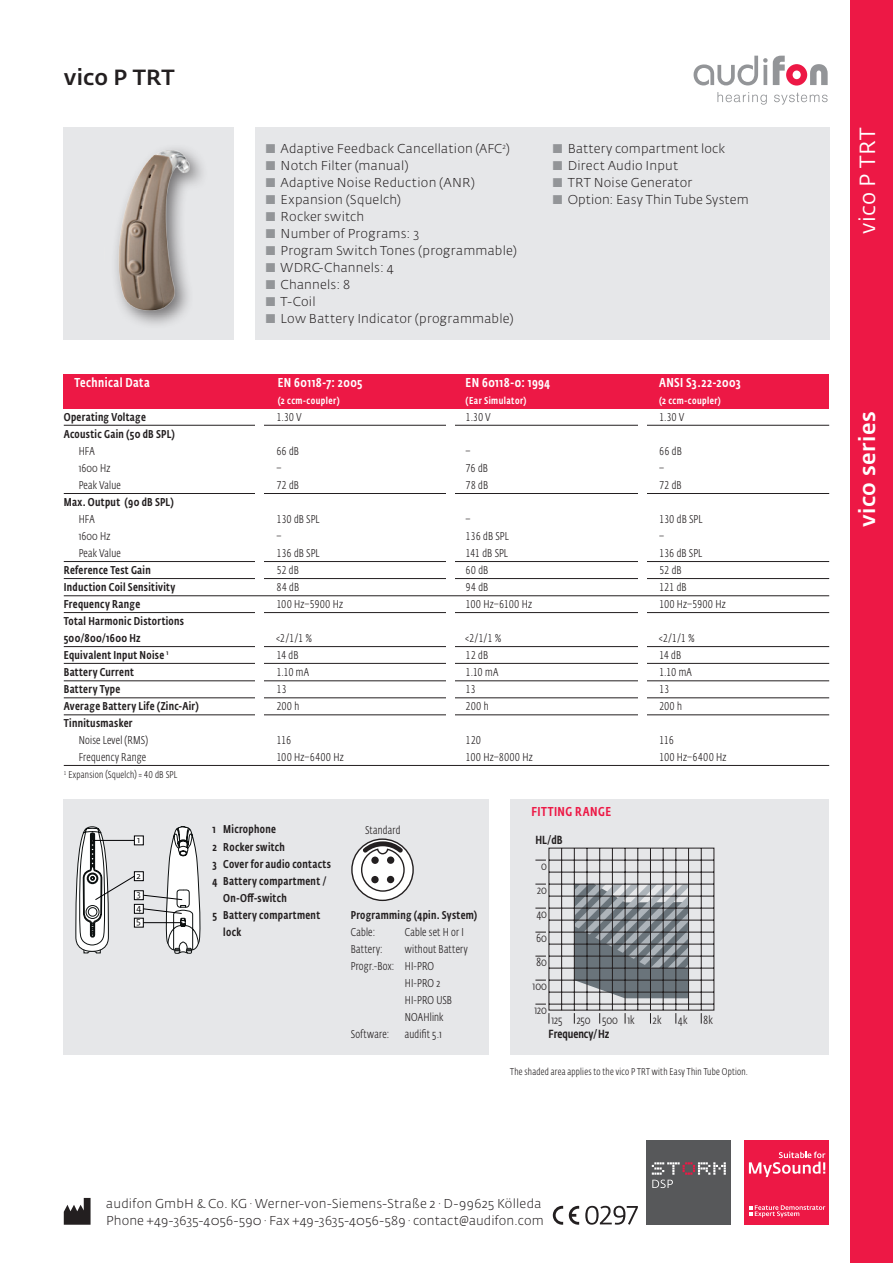
<style>
.page{position:relative;width:893px;height:1263px;background:#fff}
.page>*{position:absolute;margin:0;border:0;box-sizing:border-box;transform-origin:0 0}
.t1{font:500 21.75px "Fedra Sans Alt Pro";letter-spacing:.025em;color:#fff}
.t2{font:21.75px "Fedra Sans Alt Pro";letter-spacing:.015em;color:#fff}
.t3{font:500 21.75px "Fedra Sans Alt Pro";letter-spacing:.005em;color:#231f20}
.t4{font:300 12.75px/17px "Fedra Sans Alt Pro";letter-spacing:.015em;color:#231f20}
.t5{font:500 12.75px "Fedra Sans Cond Alt Pro";letter-spacing:.035em;color:#fff}
.t6{font:500 12.75px "Fedra Sans Cond Alt Pro";letter-spacing:.035em;color:#ed1845}
.t7{font:300 11.7px/24px "Fedra Sans Cond Alt Pro";color:#231f20;text-align:right}
.t8{font:500 11.7px "Fedra Sans Cond Alt Pro";color:#231f20}
.t9{font:300 11.25px/17px "Fedra Sans Cond Alt Pro";letter-spacing:.015em;color:#231f20}
.t10{font:500 11.25px/17px "Fedra Sans Cond Alt Pro";letter-spacing:.025em;color:#231f20}
.t11{font:300 11.25px/17px "Fedra Sans Cond Alt Pro";letter-spacing:-.015em;color:#231f20}
.t12{font:300 9.75px "Fedra Sans Cond Alt Pro";letter-spacing:.025em;color:#231f20}
.t13{font:500 9.75px "Fedra Sans Cond Alt Pro";letter-spacing:.045em;color:#fff}
.t14{font:8.85px/18.8px "Fedra Sans Alt Pro";color:#000002}
</style>
<div class="page">
<div style="left:850px;top:0;width:43px;height:1263px;background:#ed1845"></div>
<div style="left:255px;top:128px;width:574px;height:212px;background:#e6e7e9"></div>
<div style="left:510px;top:799px;width:319px;height:255px;background:#e6e7e9"></div>
<div style="left:64px;top:799px;width:425px;height:255px;background:#e6e7e9"></div>
<div style="left:64px;top:374px;width:765px;height:34px;background:#ed1845"></div>
<div style="left:64px;top:128px;width:170px;height:212px;background:#e6e7e9"></div>
<img style="left:105px;top:127px;width:92px;height:198px">
<svg style="left:535px;top:848px;width:179px;height:176px"></svg>
<svg style="left:352px;top:839px;width:61px;height:61px"></svg>
<div style="left:351px;top:838px;width:63px;height:63px;border:1px solid #231f20;border-radius:50%"></div>
<svg style="left:360px;top:841px;width:45px;height:51px;background:#cfcece"></svg>
<div style="left:371px;top:856px;width:8px;height:8px;background:#231f20;border-radius:50%"></div>
<div style="left:387px;top:856px;width:7px;height:8px;background:#231f20;border-radius:50%"></div>
<div style="left:371px;top:876px;width:8px;height:7px;background:#231f20;border-radius:50%"></div>
<div style="left:387px;top:876px;width:7px;height:7px;background:#231f20;border-radius:50%"></div>
<div style="left:745px;top:1140px;width:84px;height:84px;background:#ed1845"></div>
<svg style="left:749px;top:1205px;width:76px;height:12px"></svg>
<svg style="left:749px;top:1151px;width:76px;height:26px"></svg>
<div style="left:134px;top:836px;width:9px;height:9px;background:#fff"></div>
<div style="left:134px;top:871px;width:9px;height:10px;background:#fff;border:1px solid #000002"></div>
<div style="left:134px;top:890px;width:9px;height:10px;background:#fff;border:1px solid #000002"></div>
<div style="left:134px;top:904px;width:9px;height:9px;background:#fff;border:1px solid #000002"></div>
<div style="left:134px;top:918px;width:9px;height:9px;background:#fff"></div>
<svg style="left:76px;top:826px;width:59px;height:127px"></svg>
<svg style="left:143px;top:826px;width:57px;height:127px"></svg>
<hr style="left:143px;top:922px;width:39px;height:1px;background:#000002">
<div style="left:646px;top:1140px;width:85px;height:85px;background:#57585a"></div>
<svg style="left:652px;top:1162px;width:74px;height:26px"></svg>
<svg style="left:553px;top:1206px;width:10px;height:19px"></svg>
<svg style="left:569px;top:1206px;width:10px;height:19px"></svg>
<svg style="left:585px;top:1206px;width:53px;height:19px"></svg>
<svg style="left:717px;top:92px;width:50px;height:13px"></svg>
<svg style="left:774px;top:93px;width:54px;height:12px"></svg>
<svg style="left:694px;top:56px;width:134px;height:30px"></svg>
<hr style="left:64px;top:425px;width:765px;height:1px;background:#231f20">
<hr style="left:64px;top:493px;width:765px;height:1px;background:#231f20">
<hr style="left:64px;top:561px;width:765px;height:1px;background:#231f20">
<hr style="left:64px;top:715px;width:765px;height:1px;background:#231f20">
<hr style="left:64px;top:697px;width:765px;height:1px;background:#231f20">
<hr style="left:64px;top:578px;width:765px;height:1px;background:#231f20">
<hr style="left:64px;top:612px;width:765px;height:1px;background:#231f20">
<hr style="left:64px;top:646px;width:765px;height:1px;background:#231f20">
<hr style="left:64px;top:663px;width:765px;height:1px;background:#231f20">
<hr style="left:64px;top:680px;width:765px;height:1px;background:#231f20">
<div style="left:255px;top:418px;width:9px;height:327px;background:#fff"></div>
<div style="left:446px;top:417px;width:9px;height:323px;background:#fff"></div>
<div style="left:638px;top:419px;width:8px;height:327px;background:#fff"></div>
<hr style="left:64px;top:595px;width:765px;height:1px;background:#231f20">
<hr style="left:64px;top:765px;width:765px;height:1px;background:#231f20">
<svg style="left:64px;top:1198px;width:27px;height:27px"></svg>
<h1 class="t3" style="left:64px;top:64px;width:112px">vico P TRT</h1>
<p class="t4" style="left:281px;top:140px;width:238px">Adaptive Feedback Cancellation (AFC<sup>2</sup>)<br>Notch Filter (manual)<br>Adaptive Noise Reduction (ANR)<br>Expansion (Squelch)<br>Rocker switch<br>Number of Programs: 3<br>Program Switch Tones (programmable)<br>WDRC-Channels: 4<br>Channels: 8<br>T-Coil<br>Low Battery Indicator (programmable)</p>
<p class="t4" style="left:568px;top:140px;width:183px">Battery compartment lock<br>Direct Audio Input<br>TRT Noise Generator<br>Option: Easy Thin Tube System</p>
<p class="t5" style="left:74px;top:375px;width:77px">Technical Data</p>
<p class="t5" style="left:278px;top:375px;width:86px">EN 60118-7: 2005</p>
<p class="t13" style="left:278px;top:395px;width:63px">(2 ccm-coupler)</p>
<p class="t10" style="left:64px;top:408px;width:113px">Operating Voltage<br>Acoustic Gain (50 dB SPL)</p>
<p class="t9" style="left:79px;top:443px;width:44px">HFA<br>1600 Hz<br>Peak Value</p>
<p class="t10" style="left:64px;top:494px;width:111px">Max. Output (90 dB SPL)</p>
<p class="t9" style="left:79px;top:511px;width:44px">HFA<br>1600 Hz<br>Peak Value</p>
<p class="t10" style="left:64px;top:562px;width:136px">Reference Test Gain<br>Induction Coil Sensitivity<br>Frequency Range<br>Total Harmonic Distortions<br>500/800/1600 Hz<br>Equivalent Input Noise <sup>1<br></sup>Battery Current<br>Battery Type<br>Average Battery Life (Zinc-Air)<br>Tinnitusmasker</p>
<p class="t9" style="left:79px;top:732px;width:71px">Noise Level (RMS)<br>Frequency Range</p>
<p class="t12" style="left:64px;top:769px;width:115px"><sup>1</sup> Expansion (Squelch) = 40 dB SPL</p>
<p class="t9" style="left:276px;top:409px;width:27px">1.30 V</p>
<p class="t9" style="left:276px;top:443px;width:24px">66 dB –<br>72 dB</p>
<p class="t9" style="left:276px;top:511px;width:68px">130 dB SPL<br>–<br>136 dB SPL<br>52 dB<br>84 dB<br>100 Hz–5900 Hz</p>
<p class="t11" style="left:276px;top:630px;width:37px">&lt;2/1/1 %<br>14 dB<br>1.10 mA<br>13<br>200 h</p>
<p class="t9" style="left:276px;top:732px;width:69px">116<br>100 Hz–6400 Hz</p>
<p class="t5" style="left:466px;top:375px;width:86px">EN 60118-0: 1994</p>
<p class="t13" style="left:466px;top:395px;width:62px">(Ear Simulator)</p>
<p class="t9" style="left:466px;top:409px;width:27px">1.30 V</p>
<p class="t9" style="left:466px;top:443px;width:24px">–<br>76 dB<br>78 dB</p>
<p class="t9" style="left:466px;top:511px;width:68px">–<br>136 dB SPL<br>141 dB SPL<br>60 dB<br>94 dB<br>100 Hz–6100 Hz</p>
<p class="t11" style="left:466px;top:630px;width:37px">&lt;2/1/1 %<br>12 dB<br>1.10 mA<br>13<br>200 h</p>
<p class="t9" style="left:466px;top:732px;width:68px">120<br>100 Hz–8000 Hz</p>
<p class="t6" style="left:531px;top:804px;width:81px">FITTING RANGE</p>
<p class="t5" style="left:659px;top:375px;width:83px">ANSI S3.22-2003</p>
<p class="t13" style="left:659px;top:395px;width:63px">(2 ccm-coupler)</p>
<p class="t9" style="left:659px;top:409px;width:27px">1.30 V</p>
<p class="t9" style="left:659px;top:443px;width:24px">66 dB –<br>72 dB</p>
<p class="t9" style="left:659px;top:511px;width:68px">130 dB SPL<br>–<br>136 dB SPL<br>52 dB<br>121 dB<br>100 Hz–5900 Hz</p>
<p class="t11" style="left:659px;top:630px;width:37px">&lt;2/1/1 %<br>14 dB<br>1.10 mA<br>13<br>200 h</p>
<p class="t9" style="left:659px;top:732px;width:69px">116<br>100 Hz–6400 Hz</p>
<p class="t14" style="left:137px;top:830px;width:5px">1</p>
<p class="t14" style="left:136px;top:866px;width:6px">2<br>3</p>
<p class="t14" style="left:136px;top:901px;width:7px;line-height:13.5px">4<br>5</p>
<p class="t10" style="left:213px;top:821px;width:65px">1 Microphone</p>
<p class="t10" style="left:213px;top:838px;width:74px">2 Rocker switch</p>
<p class="t10" style="left:213px;top:855px;width:120px">3 Cover for audio contacts</p>
<p class="t10" style="left:213px;top:872px;width:115px">4 Battery compartment /</p>
<p class="t10" style="left:223px;top:889px;width:65px">On-Off-switch</p>
<p class="t10" style="left:213px;top:906px;width:109px">5 Battery compartment</p>
<p class="t10" style="left:223px;top:923px;width:19px">lock</p>
<p class="t9" style="left:365px;top:821px;width:37px">Standard</p>
<p class="t10" style="left:351px;top:906px;width:128px">Programming (4pin. System)</p>
<p class="t9" style="left:351px;top:923px;width:26px">Cable:</p>
<p class="t9" style="left:405px;top:923px;width:60px">Cable set H or I</p>
<p class="t9" style="left:351px;top:940px;width:33px">Battery:</p>
<p class="t9" style="left:405px;top:940px;width:65px">without Battery</p>
<p class="t9" style="left:351px;top:957px;width:85px">Progr.-Box: HI-PRO</p>
<p class="t9" style="left:405px;top:974px;width:37px">HI-PRO 2</p>
<p class="t9" style="left:405px;top:991px;width:49px">HI-PRO USB</p>
<p class="t9" style="left:405px;top:1008px;width:40px">NOAHlink</p>
<p class="t9" style="left:351px;top:1025px;width:40px">Software:</p>
<p class="t9" style="left:405px;top:1025px;width:38px">audifit 5.1</p>
<p class="t8" style="left:535px;top:833px;width:29px">HL/dB</p>
<p class="t7" style="left:533px;top:854px;width:16px">0<br>20<br>40<br>60<br>80<br>100<br>120</p>
<p class="t7" style="left:551px;top:1008px;width:85px">125 250 500 1k</p>
<p class="t7" style="left:653px;top:1008px;width:10px">2k</p>
<p class="t7" style="left:678px;top:1008px;width:11px">4k</p>
<p class="t7" style="left:704px;top:1008px;width:11px">8k</p>
<p class="t8" style="left:549px;top:1027px;width:62px">Frequency/Hz</p>
<p class="t12" style="left:510px;top:1065px;width:239px">The shaded area applies to the vico P TRT with Easy Thin Tube Option.</p>
<p class="t4" style="left:106px;top:1195px;width:439px">audifon GmbH &amp; Co. KG · Werner-von-Siemens-Straße 2 · D-99625 Kölleda<br>Phone +49-3635-4056-590 · Fax +49-3635-4056-589 · contact@audifon.com</p>
<h1 class="t2" style="left:854px;top:234px;width:108px;rotate:-90deg">vico P TRT</h1>
<h1 class="t1" style="left:854px;top:527px;width:118px;rotate:-90deg">vico series</h1>
</div>
